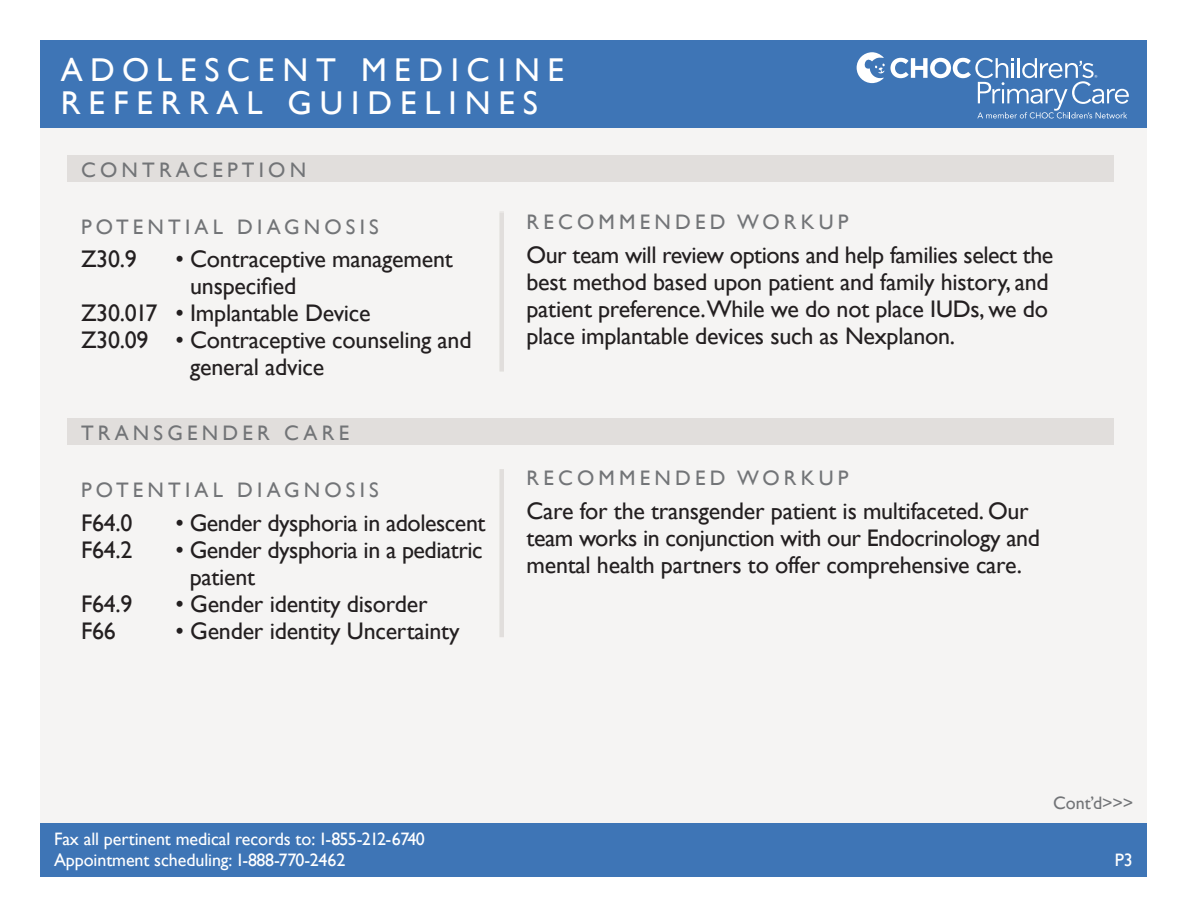
<style>
.page{position:relative;width:1188px;height:918px;background:#fff}
.page>*{position:absolute;margin:0;border:0;box-sizing:border-box;transform-origin:0 0}
.t1{font:33px/33px "Gill Sans";letter-spacing:.24em;color:#fff}
.t2{font:24px/27px "Gill Sans";letter-spacing:-.01em;color:#231f20}
.t3{font:21px "Gill Sans";letter-spacing:.2em;color:#727477}
.t4{font:18px/21px "Gill Sans";letter-spacing:-.005em;color:#fff}
.t5{font:18px "Gill Sans";color:#727477}
</style>
<div class="page">
<div style="left:40px;top:40px;width:1108px;height:838px;background:#f5f4f3"></div>
<div style="left:40px;top:40px;width:1108px;height:88px;background:#3e75b6"></div>
<div style="left:68px;top:155px;width:1046px;height:27px;background:#e1dedc"></div>
<div style="left:68px;top:418px;width:1046px;height:28px;background:#e1dedc"></div>
<div style="left:40px;top:824px;width:1108px;height:54px;background:#3e75b6"></div>
<svg style="left:857px;top:52px;width:272px;height:67px"></svg>
<hr style="left:500px;top:211px;width:4px;height:161px;background:#e9e7e5">
<hr style="left:500px;top:213px;width:4px;height:159px;background:#e1dedc">
<hr style="left:500px;top:469px;width:4px;height:168px;background:#e1dedc">
<h1 class="t1" style="left:61px;top:54px;width:505px">ADOLESCENT MEDICINE<br>REFERRAL GUIDELINES</h1>
<p class="t3" style="left:81px;top:157px;width:227px">CONTRACEPTION</p>
<p class="t3" style="left:81px;top:214px;width:299px">POTENTIAL DIAGNOSIS</p>
<p class="t2" style="left:81px;top:246px;width:57px">Z30.9</p>
<p class="t2" style="left:176px;top:246px;width:279px">• Contraceptive management</p>
<p class="t2" style="left:190px;top:273px;width:108px">unspecified</p>
<p class="t2" style="left:81px;top:300px;width:291px">Z30.017 • Implantable Device</p>
<p class="t2" style="left:81px;top:327px;width:392px">Z30.09 • Contraceptive counseling and</p>
<p class="t2" style="left:190px;top:354px;width:136px">general advice</p>
<p class="t3" style="left:81px;top:420px;width:270px">TRANSGENDER CARE</p>
<p class="t3" style="left:81px;top:477px;width:299px">POTENTIAL DIAGNOSIS</p>
<p class="t2" style="left:81px;top:509px;width:53px">F64.0</p>
<p class="t2" style="left:175px;top:509px;width:312px">• Gender dysphoria in adolescent</p>
<p class="t2" style="left:81px;top:536px;width:53px">F64.2</p>
<p class="t2" style="left:190px;top:536px;width:295px;text-indent:-14px">• Gender dysphoria in a pediatric patient</p>
<p class="t2" style="left:81px;top:590px;width:53px">F64.9</p>
<p class="t2" style="left:176px;top:590px;width:254px">• Gender identity disorder</p>
<p class="t2" style="left:81px;top:617px;width:36px">F66</p>
<p class="t2" style="left:176px;top:617px;width:286px">• Gender identity Uncertainty</p>
<p class="t3" style="left:526px;top:210px;width:324px">RECOMMENDED WORKUP</p>
<p class="t2" style="left:526px;top:241px;width:528px">Our team will review options and help families select the best method based upon patient and family history, and patient preference.While we do not place IUDs, we do place implantable devices such as Nexplanon.</p>
<p class="t3" style="left:526px;top:466px;width:324px">RECOMMENDED WORKUP</p>
<p class="t2" style="left:526px;top:498px;width:515px">Care for the transgender patient is multifaceted. Our team works in conjunction with our Endocrinology and mental health partners to offer comprehensive care.</p>
<p class="t4" style="left:54px;top:829px;width:372px">Fax all pertinent medical records to: 1-855-212-6740<br>Appointment scheduling: 1-888-770-2462</p>
<p class="t5" style="left:1053px;top:792px;width:82px">Cont’d&gt;&gt;&gt;</p>
<p class="t4" style="left:1115px;top:850px;width:20px">P3</p>
</div>
